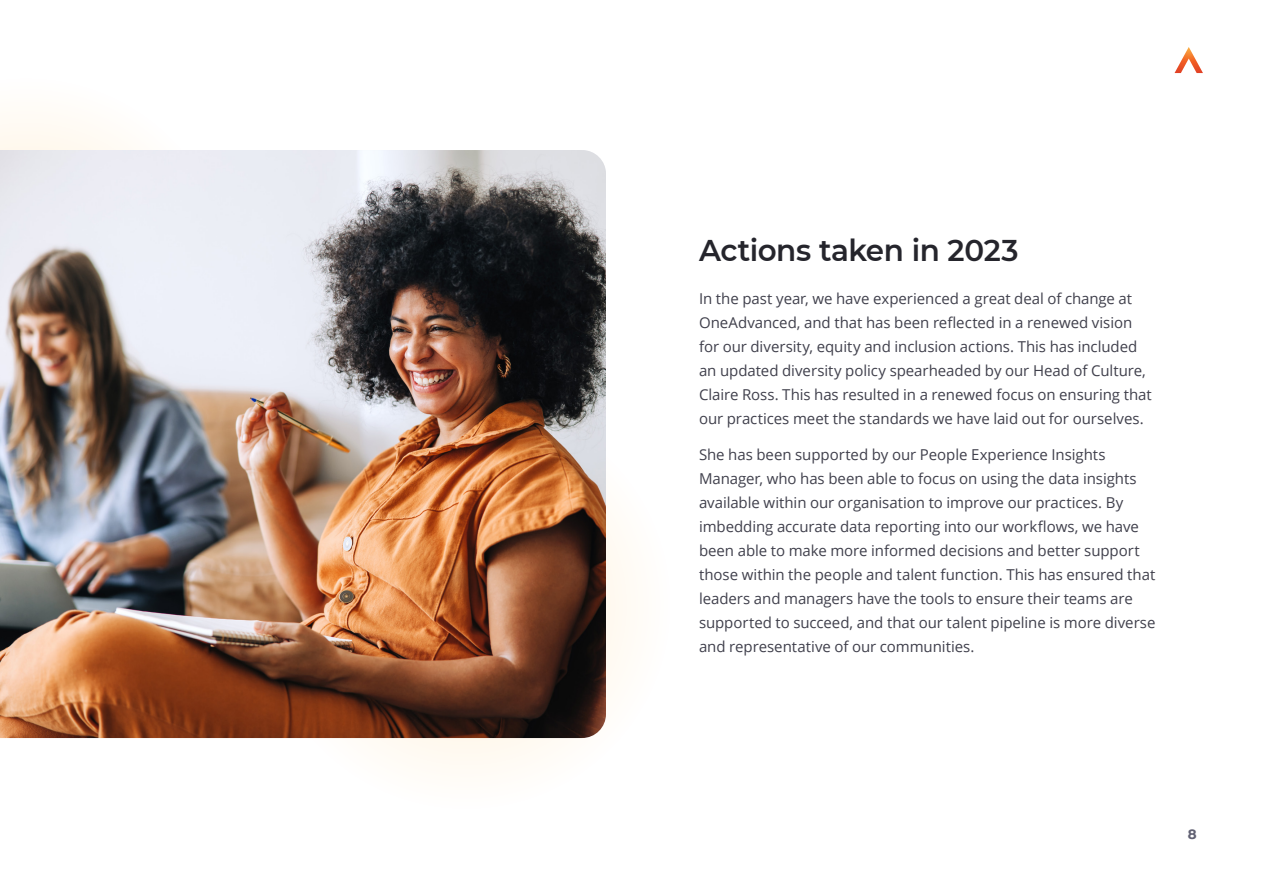
<style>
.page{position:relative;width:1263px;height:893px;background:#fff}
.page>*{position:absolute;margin:0;border:0;box-sizing:border-box;transform-origin:0 0}
.t1{font:600 30px "Montserrat";letter-spacing:-.015em;color:#25252c}
.t2{font:15px/24px "Open Sans";letter-spacing:-.005em;color:#40404c}
.t3{font:700 13.5px "Montserrat";color:#616173}
</style>
<div class="page">
<div style="left:262px;top:400px;width:408px;height:409px;background:#fffcf8;border-radius:50%"></div>
<div style="left:0;top:119px;width:123px;height:31px;background:#fffaf3"></div>
<img style="left:0;top:150px;width:606px;height:588px">
<svg style="left:1174px;top:47px;width:29px;height:26px"></svg>
<h1 class="t1" style="left:699px;top:229px;width:321px">Actions taken in 2023</h1>
<p class="t2" style="left:699px;top:286px;width:454px">In the past year, we have experienced a great deal of change at OneAdvanced, and that has been reflected in a renewed vision for our diversity, equity and inclusion actions. This has included an updated diversity policy spearheaded by our Head of Culture, Claire Ross. This has resulted in a renewed focus on ensuring that our practices meet the standards we have laid out for ourselves.</p>
<p class="t2" style="left:699px;top:442px;width:458px">She has been supported by our People Experience Insights Manager, who has been able to focus on using the data insights available within our organisation to improve our practices. By imbedding accurate data reporting into our workflows, we have been able to make more informed decisions and better support those within the people and talent function. This has ensured that leaders and managers have the tools to ensure their teams are supported to succeed, and that our talent pipeline is more diverse and representative of our communities.</p>
<p class="t3" style="left:1188px;top:824px;width:10px">8</p>
</div>
